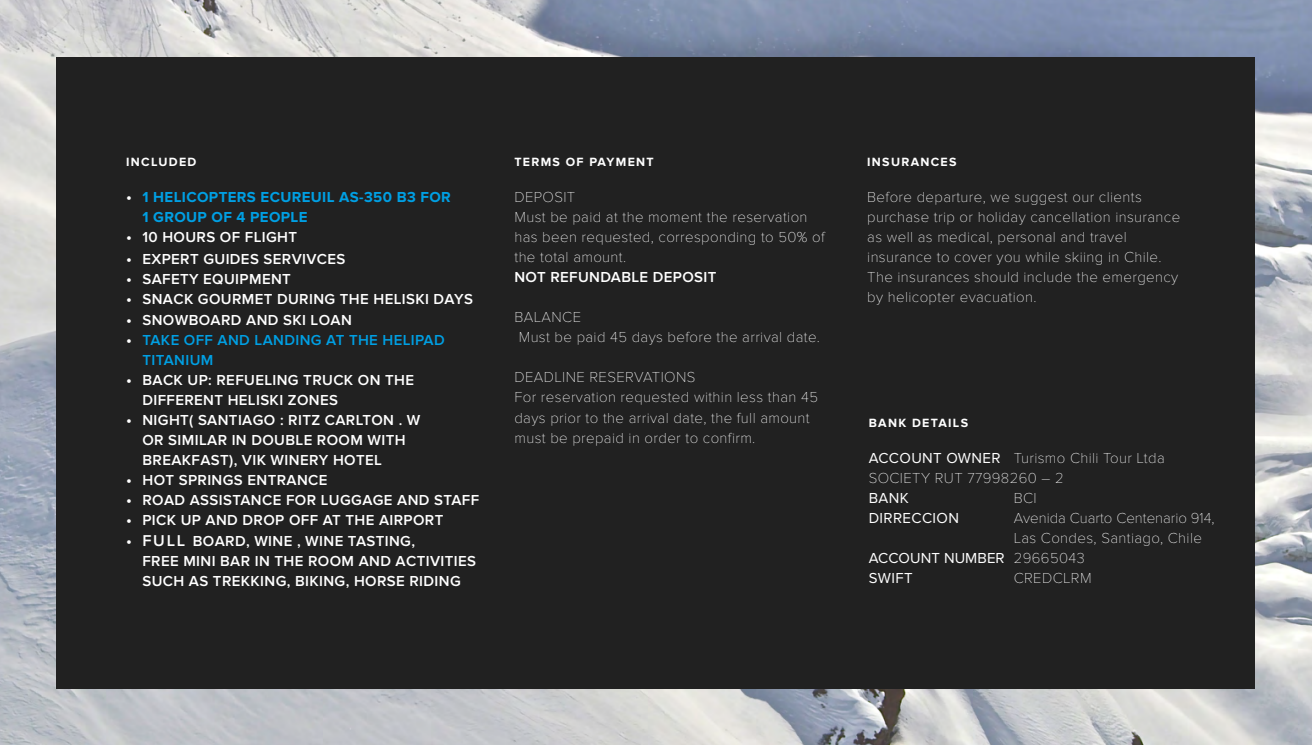
<style>
.page{position:relative;width:1312px;height:745px;background:#fff}
.page>*{position:absolute;margin:0;border:0;box-sizing:border-box;transform-origin:0 0}
.t1{font:100 15px/20px "Proxima Nova T";letter-spacing:.025em;color:#fff}
.t2{font:600 15px/20px "Proxima Nova";letter-spacing:.025em;color:#fff}
.t3{font:100 15px/20px "Proxima Nova T";color:#fff}
.t4{font:700 15px/20px "Proxima Nova";letter-spacing:.025em;color:#009fe3}
.t5{font:600 15px/20px "Proxima Nova";letter-spacing:.025em;color:#009fe3}
.t6{font:15px/20px "Proxima Nova";letter-spacing:.005em;color:#fff}
.t7{font:15px "Proxima Nova";letter-spacing:.025em;color:#fff}
.t8{font:700 12.38px "Proxima Nova";letter-spacing:.105em;color:#fff}
.s1{font-weight:600;font-size:16.25px;color:#fff}
.s2{font-size:16.25px}
.s3{font-size:16.25px;color:#fff}
.s4{font-family:"Proxima Nova";font-weight:400}
.s5{font-family:"Proxima Nova T";font-weight:100}
</style>
<div class="page">
<img style="left:0;top:0;width:1311px;height:744px">
<div style="left:57px;top:57px;width:1197px;height:630px;background:#212121"></div>
<p class="t8" style="left:126px;top:155px;width:72px">INCLUDED</p>
<p class="t4" style="left:142px;top:187px;width:310px;text-indent:-16px"><span class="s1">•</span> 1 HELICOPTERS ECUREUIL AS-350 B3 FOR<br>1 GROUP OF 4 PEOPLE</p>
<p class="t2" style="left:126px;top:227px;width:172px"><span class="s2">•</span> 10 HOURS OF FLIGHT</p>
<p class="t2" style="left:126px;top:249px;width:221px"><span class="s2">•</span> EXPERT GUIDES SERVIVCES</p>
<p class="t2" style="left:126px;top:269px;width:166px"><span class="s2">•</span> SAFETY EQUIPMENT</p>
<p class="t2" style="left:126px;top:289px;width:348px"><span class="s2">•</span> SNACK GOURMET DURING THE HELISKI DAYS</p>
<p class="t2" style="left:126px;top:309px;width:227px"><span class="s2">•</span> SNOWBOARD AND SKI LOAN</p>
<p class="t5" style="left:142px;top:329px;width:304px;text-indent:-16px"><span class="s3">•</span> TAKE OFF AND LANDING AT THE HELIPAD<br>TITANIUM</p>
<p class="t2" style="left:142px;top:369px;width:273px;text-indent:-16px"><span class="s2">•</span> BACK UP: REFUELING TRUCK ON THE<br>DIFFERENT HELISKI ZONES</p>
<p class="t2" style="left:142px;top:409px;width:279px;text-indent:-16px"><span class="s2">•</span> NIGHT( SANTIAGO : RITZ CARLTON . W<br>OR SIMILAR IN DOUBLE ROOM WITH<br>BREAKFAST), VIK WINERY HOTEL</p>
<p class="t2" style="left:126px;top:469px;width:203px"><span class="s2">•</span> HOT SPRINGS ENTRANCE</p>
<p class="t2" style="left:126px;top:489px;width:354px"><span class="s2">•</span> ROAD ASSISTANCE FOR LUGGAGE AND STAFF</p>
<p class="t2" style="left:126px;top:509px;width:318px"><span class="s2">•</span> PICK UP AND DROP OFF AT THE AIRPORT</p>
<p class="t2" style="left:142px;top:530px;width:335px;text-indent:-16px"><span class="s2">• FULL</span> BOARD, WINE , WINE TASTING,<br>FREE MINI BAR IN THE ROOM AND ACTIVITIES<br>SUCH AS TREKKING, BIKING, HORSE RIDING</p>
<p class="t8" style="left:514px;top:155px;width:141px">TERMS OF PAYMENT</p>
<p class="t1" style="left:514px;top:187px;width:312px">DEPOSIT<br>Must be paid at the moment the reservation has been requested, corresponding to 50% of the total amount.</p>
<p class="t2" style="left:514px;top:267px;width:203px">NOT REFUNDABLE DEPOSIT</p>
<p class="t1" style="left:514px;top:307px;width:307px">BALANCE<br>Must be paid 45 days before the arrival date.</p>
<p class="t1" style="left:514px;top:367px;width:305px">DEADLINE RESERVATIONS<br>For reservation requested within less than 45 days prior to the arrival date, the full amount must be prepaid in order to confirm.</p>
<p class="t8" style="left:867px;top:155px;width:91px">INSURANCES</p>
<p class="t1" style="left:867px;top:187px;width:314px">Before departure, we suggest our clients purchase trip or holiday cancellation insurance as well as medical, personal and travel insurance to cover you while skiing in Chile.<br>The insurances should include the emergency by helicopter evacuation.</p>
<p class="t8" style="left:868px;top:415px;width:101px">BANK DETAILS</p>
<p class="t1" style="left:868px;top:447px;width:297px"><span class="s4">ACCOUNT OWNER</span> Turismo Chili Tour Ltda<br>SOCIETY RUT 77998260 – 2</p>
<p class="t7" style="left:868px;top:488px;width:42px">BANK</p>
<p class="t1" style="left:1013px;top:487px;width:24px">BCI</p>
<p class="t7" style="left:868px;top:508px;width:92px">DIRRECCION</p>
<p class="t3" style="left:1013px;top:507px;width:202px">Avenida Cuarto Centenario 914,<br>Las Condes, Santiago, Chile</p>
<p class="t6" style="left:868px;top:547px;width:217px">ACCOUNT NUMBER <span class="s5">29665043<br></span>SWIFT</p>
<p class="t1" style="left:1013px;top:567px;width:79px">CREDCLRM</p>
</div>
